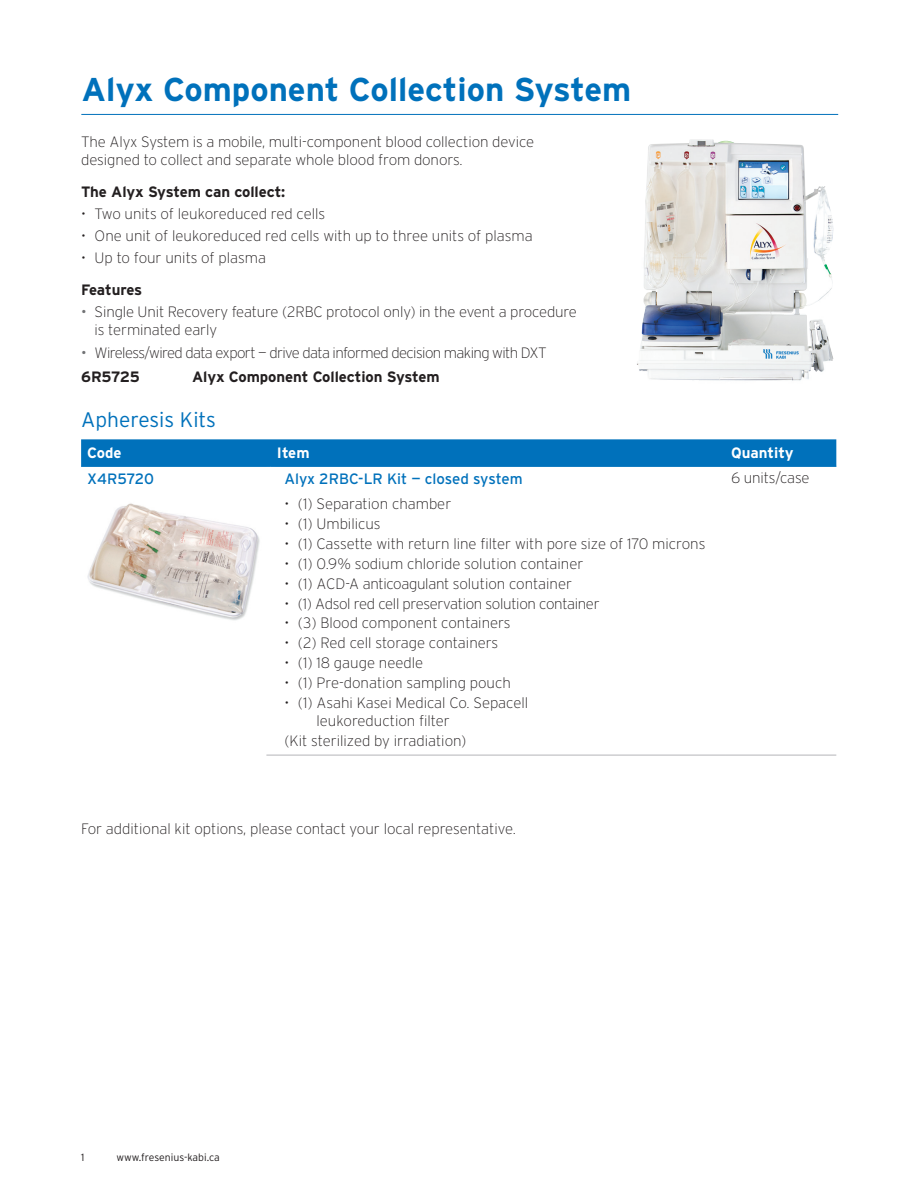
<style>
.page{position:relative;width:918px;height:1188px;background:#fff}
.page>*{position:absolute;margin:0;border:0;box-sizing:border-box;transform-origin:0 0}
.t1{font:700 33px "Interstate";color:#0071bb}
.t2{font:300 21px "Interstate";color:#0071bb}
.t3{font:200 15px/18px "Interstate";letter-spacing:-.005em;color:#231f20}
.t4{font:200 15px/24.8px "Interstate";letter-spacing:-.04em;color:#231f20}
.t5{font:700 15px "Interstate";letter-spacing:-.005em;color:#231f20}
.t6{font:15px "Interstate";color:#0071bb}
.t7{font:700 15px "Interstate";color:#fff}
.t8{font:300 10.5px "Interstate";color:#231f20}
.s1{font-weight:300;color:#717275}
.s2{font-weight:700}
</style>
<div class="page">
<div style="left:81px;top:439px;width:755px;height:27px;background:#0071bb"></div>
<hr style="left:81px;top:466px;width:190px;height:1px;background:#0071bb">
<hr style="left:271px;top:466px;width:454px;height:1px;background:#0071bb">
<hr style="left:725px;top:466px;width:111px;height:1px;background:#0071bb">
<hr style="left:266px;top:755px;width:459px;height:1px;background:#b4b5b8">
<hr style="left:725px;top:755px;width:111px;height:1px;background:#b4b5b8">
<img style="left:87px;top:503px;width:173px;height:117px">
<hr style="left:81px;top:114px;width:757px;height:1px;background:#0071bb">
<img style="left:637px;top:139px;width:197px;height:242px">
<h1 class="t1" style="left:81px;top:71px;width:551px">Alyx Component Collection System</h1>
<p class="t3" style="left:81px;top:133px;width:455px">The Alyx System is a mobile, multi-component blood collection device designed to collect and separate whole blood from donors.</p>
<p class="t5" style="left:81px;top:183px;width:206px">The Alyx System can collect:</p>
<p class="t3" style="left:81px;top:205px;width:246px">• Two units of leukoreduced red cells</p>
<p class="t3" style="left:81px;top:227px;width:453px">• One unit of leukoreduced red cells with up to three units of plasma</p>
<p class="t3" style="left:81px;top:249px;width:186px">• Up to four units of plasma</p>
<p class="t5" style="left:81px;top:281px;width:63px">Features</p>
<p class="t3" style="left:95px;top:303px;width:484px;text-indent:-14px"><span class="s1">•</span> Single Unit Recovery feature (2RBC protocol only) in the event a procedure is terminated early</p>
<p class="t4" style="left:81px;top:340px;width:467px"><span class="s1">•</span> Wireless/wired data export — drive data informed decision making with DXT<br><span class="s2">6R5725</span></p>
<p class="t5" style="left:192px;top:369px;width:249px">Alyx Component Collection System</p>
<h2 class="t2" style="left:81px;top:407px;width:136px">Apheresis Kits</h2>
<p class="t7" style="left:87px;top:445px;width:36px">Code</p>
<p class="t7" style="left:277px;top:445px;width:34px">Item</p>
<p class="t7" style="left:731px;top:445px;width:64px">Quantity</p>
<p class="t6" style="left:87px;top:470px;width:68px">X4R5720</p>
<p class="t6" style="left:284px;top:470px;width:240px">Alyx 2RBC-LR Kit — closed system</p>
<p class="t3" style="left:284px;top:495px;width:168px">• (1) Separation chamber</p>
<p class="t3" style="left:284px;top:514px;width:98px">• (1) Umbilicus</p>
<p class="t3" style="left:284px;top:534px;width:423px">• (1) Cassette with return line filter with pore size of 170 microns</p>
<p class="t3" style="left:284px;top:554px;width:301px">• (1) 0.9% sodium chloride solution container</p>
<p class="t3" style="left:284px;top:574px;width:289px">• (1) ACD-A anticoagulant solution container</p>
<p class="t3" style="left:284px;top:594px;width:317px">• (1) Adsol red cell preservation solution container</p>
<p class="t3" style="left:284px;top:614px;width:228px">• (3) Blood component containers</p>
<p class="t3" style="left:284px;top:634px;width:215px">• (2) Red cell storage containers</p>
<p class="t3" style="left:284px;top:654px;width:140px">• (1) 18 gauge needle</p>
<p class="t3" style="left:284px;top:674px;width:228px">• (1) Pre-donation sampling pouch</p>
<p class="t3" style="left:317px;top:694px;width:213px;text-indent:-32px">• (1) Asahi Kasei Medical Co. Sepacell leukoreduction filter</p>
<p class="t3" style="left:284px;top:732px;width:184px">(Kit sterilized by irradiation)</p>
<p class="t3" style="left:731px;top:469px;width:80px">6 units/case</p>
<p class="t3" style="left:81px;top:820px;width:436px">For additional kit options, please contact your local representative.</p>
<p class="t8" style="left:81px;top:1151px;width:5px">1</p>
<p class="t8" style="left:117px;top:1151px;width:105px">www.fresenius-kabi.ca</p>
</div>
